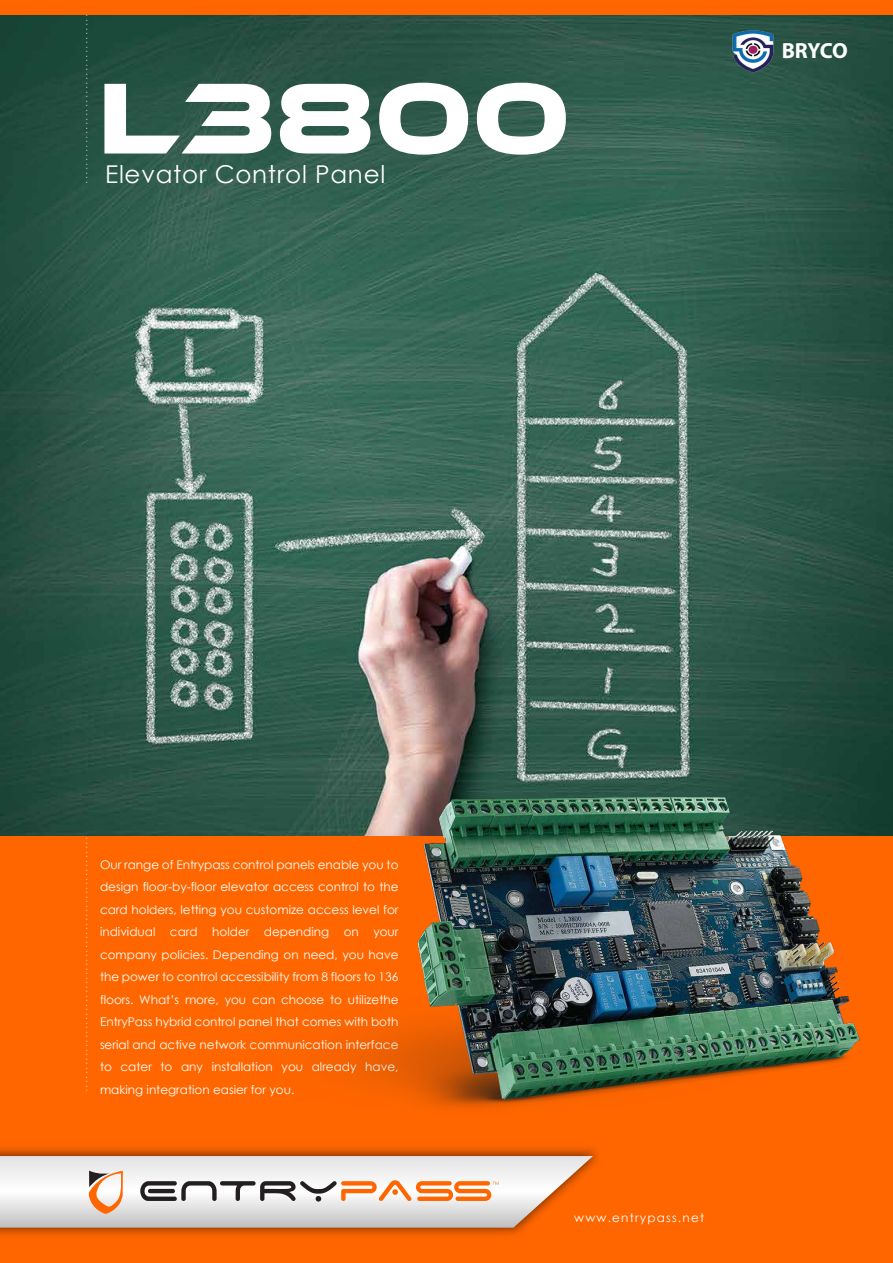
<style>
.page{position:relative;width:893px;height:1263px;background:#fff}
.page>*{position:absolute;margin:0;border:0;box-sizing:border-box;transform-origin:0 0}
.t1{font:104.1px "Ethnocentric Rg";color:#fff}
.t2{font:24.6px "Century Gothic";letter-spacing:.03em;color:#fff}
.t3{font:700 21.9px "Myriad Pro";letter-spacing:-.025em;color:#fff}
.t4{font:12px/22.5px "Century Gothic";color:#fff;text-align:justify}
.t5{font:12px "Century Gothic";letter-spacing:.1em;color:#fff}
.t6{font:7.5px "Letter Gothic Std";color:#fff}
</style>
<div class="page">
<img style="left:1px;top:15px;width:891px;height:821px">
<div style="left:1px;top:0;width:892px;height:15px;background:#f60"></div>
<div style="left:0;top:836px;width:893px;height:427px;background:#f60"></div>
<img style="left:0;top:1147px;width:526px;height:88px">
<svg style="left:0;top:1156px;width:593px;height:71px"></svg>
<img style="left:243px;top:783px;width:650px;height:382px">
<img style="left:701px;top:15px;width:105px;height:150px">
<p class="t6" style="left:93px;top:0;width:186px;rotate:90deg">.........................................</p>
<h1 class="t1" style="left:98px;top:55px;width:474px">L3800</h1>
<h2 class="t2" style="left:105px;top:157px;width:282px">Elevator Control Panel</h2>
<h3 class="t3" style="left:782px;top:36px;width:68px">BRYCO</h3>
<p class="t6" style="left:93px;top:836px;width:258px;rotate:90deg">.........................................................</p>
<p class="t4" style="left:100px;top:853px;width:300px">Our range of Entrypass control panels enable you to design floor-by-floor elevator access control to the card holders, letting you customize access level for individual card holder depending on your company policies. Depending on need, you have the power to control accessibility from 8 floors to 136 floors. What’s more, you can choose to utilizethe EntryPass hybrid control panel that comes with both serial and active network communication interface to cater to any installation you already have, making integration easier for you.</p>
<p class="t5" style="left:574px;top:1209px;width:131px">www.entrypass.net</p>
</div>
